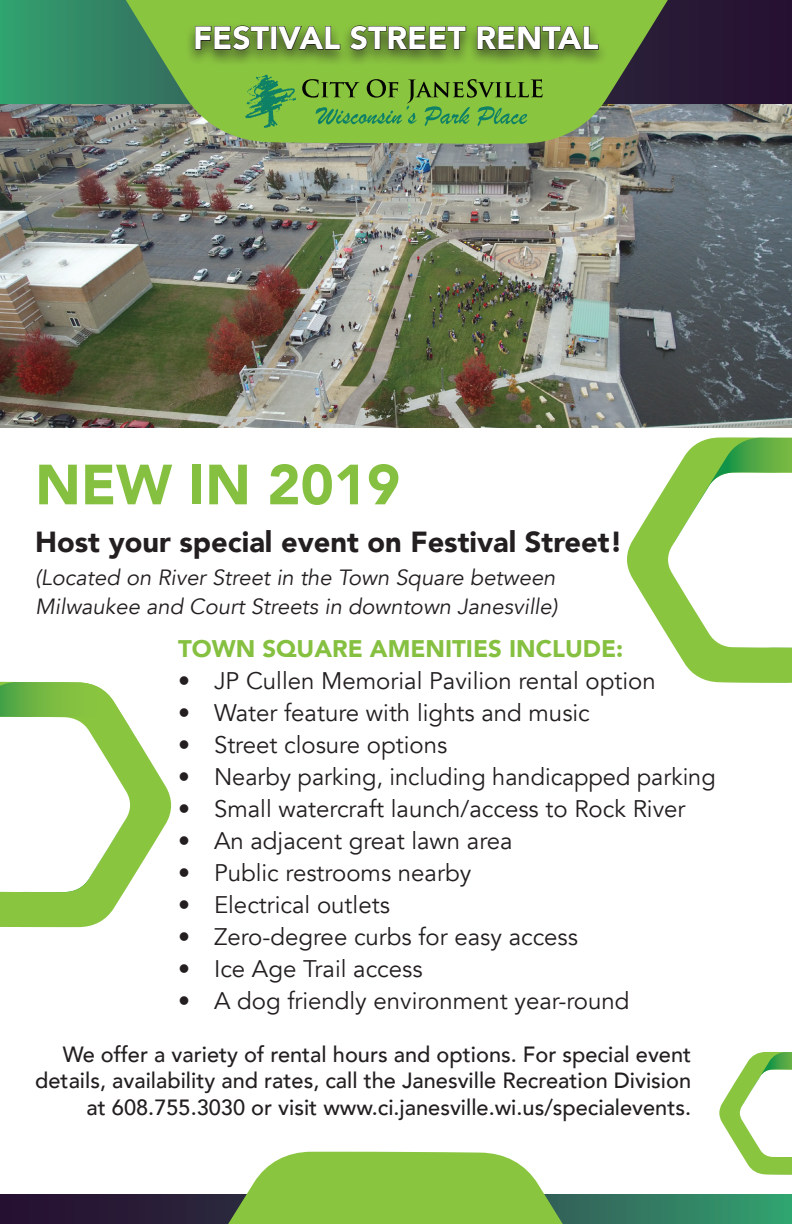
<style>
.page{position:relative;width:792px;height:1224px;background:#fff}
.page>*{position:absolute;margin:0;border:0;box-sizing:border-box;transform-origin:0 0}
.t1{font:900 56px "Avenir";color:#86c040}
.t2{font:900 32px "Avenir";color:#fff}
.t3{font:900 29px "Avenir";color:#231f20}
.t4{font:24px "Avenir";color:#231f20}
.t5{font:900 24px "Avenir";color:#86c040}
.t6{font:500 22px/26.4px "Avenir";color:#231f20;text-align:right}
.t7{font:italic 22px/28.8px "Avenir";color:#231f20}
</style>
<div class="page">
<img style="left:0;top:103px;width:792px;height:325px">
<svg style="left:0;top:0;width:792px;height:103px;background:#2b5850"></svg>
<svg style="left:0;top:1194px;width:792px;height:30px;background:#2c514d"></svg>
<svg style="left:45px;top:0;width:702px;height:144px;background:#688f51"></svg>
<svg style="left:160px;top:1152px;width:472px;height:72px"></svg>
<svg style="left:627px;top:437px;width:165px;height:246px"></svg>
<svg style="left:674px;top:438px;width:118px;height:105px"></svg>
<svg style="left:0;top:747px;width:171px;height:180px"></svg>
<svg style="left:0;top:682px;width:142px;height:65px"></svg>
<svg style="left:245px;top:74px;width:51px;height:54px;background:#60ae4c"></svg>
<svg style="left:302px;top:79px;width:241px;height:47px;background:#70ab3d"></svg>
<svg style="left:719px;top:1052px;width:73px;height:123px"></svg>
<div style="left:185px;top:22px;width:424px;height:45px;background:#231f20;opacity:.75"></div>
<svg style="left:195px;top:25px;width:75px;height:26px;background:#5b7931"></svg>
<div style="left:271px;top:26px;width:6px;height:24px;border:1px solid #231f20"></div>
<svg style="left:277px;top:26px;width:64px;height:25px;background:#618432"></svg>
<svg style="left:349px;top:25px;width:118px;height:26px;background:#5b7a31"></svg>
<svg style="left:477px;top:25px;width:122px;height:26px;background:#5c7b31"></svg>
<p class="t2" style="left:193px;top:11px;width:407px">FESTIVAL STREET RENTAL</p>
<p class="t1" style="left:35px;top:437px;width:366px">NEW IN 2019</p>
<p class="t3" style="left:35px;top:517px;width:589px">Host your special event on Festival Street!</p>
<p class="t7" style="left:35px;top:564px;width:524px">(Located on River Street in the Town Square between<br>Milwaukee and Court Streets in downtown Janesville)</p>
<p class="t5" style="left:178px;top:628px;width:447px">TOWN SQUARE AMENITIES INCLUDE:</p>
<p class="t4" style="left:178px;top:667px;width:479px">• JP Cullen Memorial Pavilion rental option</p>
<p class="t4" style="left:178px;top:699px;width:413px">• Water feature with lights and music</p>
<p class="t4" style="left:178px;top:731px;width:271px">• Street closure options</p>
<p class="t4" style="left:178px;top:763px;width:539px">• Nearby parking, including handicapped parking</p>
<p class="t4" style="left:178px;top:795px;width:509px">• Small watercraft launch/access to Rock River</p>
<p class="t4" style="left:178px;top:827px;width:336px">• An adjacent great lawn area</p>
<p class="t4" style="left:178px;top:859px;width:295px">• Public restrooms nearby</p>
<p class="t4" style="left:178px;top:891px;width:213px">• Electrical outlets</p>
<p class="t4" style="left:178px;top:923px;width:402px">• Zero-degree curbs for easy access</p>
<p class="t4" style="left:178px;top:955px;width:246px">• Ice Age Trail access</p>
<p class="t4" style="left:178px;top:987px;width:453px">• A dog friendly environment year-round</p>
<p class="t6" style="left:35px;top:1040px;width:658px">We offer a variety of rental hours and options. For special event details, availability and rates, call the Janesville Recreation Division at 608.755.3030 or visit www.ci.janesville.wi.us/specialevents.</p>
</div>
